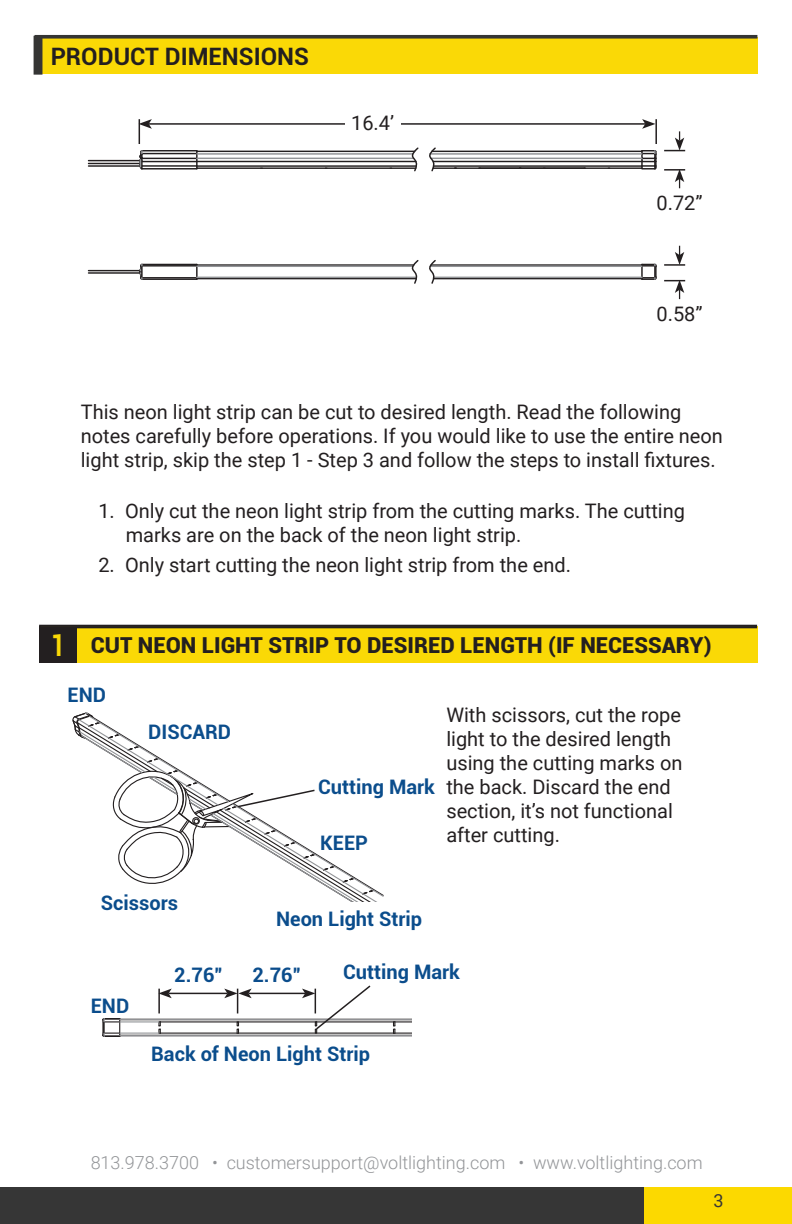
<style>
.page{position:relative;width:792px;height:1224px;background:#fff}
.page>*{position:absolute;margin:0;border:0;box-sizing:border-box;transform-origin:0 0}
.spec_numbers{font:700 30px "Roboto";color:#fad906;scale:.84 1}
.Safety_Heading{font:700 24px "Roboto";color:#231f20}
.t1{font:900 22px "Roboto";color:#231f20}
.t2{font:20px/24px "Roboto";color:#231f20}
.t3{font:700 20px "Roboto";color:#0b4d8c}
.copyright{font:300 18px "Roboto";color:#939598}
.t4{font:18px "Roboto";color:#363636}
</style>
<div class="page">
<svg style="left:236px;top:1021px;width:4px;height:13px"></svg>
<svg style="left:158px;top:1021px;width:3px;height:13px"></svg>
<hr style="left:317px;top:1021px;width:77px;height:1px;background:#231f20">
<hr style="left:238px;top:1021px;width:77px;height:1px;background:#231f20">
<hr style="left:160px;top:1021px;width:77px;height:1px;background:#231f20">
<svg style="left:392px;top:1021px;width:19px;height:13px"></svg>
<hr style="left:317px;top:1033px;width:77px;height:1px;background:#231f20">
<hr style="left:238px;top:1033px;width:77px;height:1px;background:#231f20">
<hr style="left:160px;top:1033px;width:77px;height:1px;background:#231f20">
<svg style="left:102px;top:1018px;width:19px;height:19px"></svg>
<hr style="left:120px;top:1021px;width:39px;height:1px;background:#939598">
<hr style="left:120px;top:1033px;width:39px;height:1px;background:#939598">
<hr style="left:120px;top:1019px;width:291px;height:1px;background:#939598">
<hr style="left:120px;top:1035px;width:291px;height:1px;background:#939598">
<div style="left:1px;top:1188px;width:644px;height:36px;background:#363636"></div>
<div style="left:645px;top:1188px;width:147px;height:36px;background:#fcd900"></div>
<hr style="left:169px;top:993px;width:58px;height:1px;background:#231f20">
<svg style="left:160px;top:989px;width:12px;height:9px"></svg>
<hr style="left:249px;top:993px;width:56px;height:1px;background:#231f20">
<hr style="left:158px;top:989px;width:2px;height:24px;background:#231f20">
<svg style="left:224px;top:989px;width:28px;height:24px"></svg>
<div style="left:38px;top:37px;width:719px;height:37px;background:#fad906"></div>
<div style="left:34px;top:36px;width:8px;height:39px;background:#353534"></div>
<div style="left:35px;top:35px;width:722px;height:4px;border:2px solid #353534"></div>
<hr style="left:432px;top:151px;width:210px;height:1px;background:#231f20">
<hr style="left:197px;top:151px;width:218px;height:1px;background:#231f20">
<hr style="left:434px;top:165px;width:208px;height:2px;background:#231f20">
<hr style="left:197px;top:165px;width:219px;height:2px;background:#231f20">
<hr style="left:610px;top:167px;width:32px;height:2px;background:#231f20">
<hr style="left:545px;top:167px;width:63px;height:2px;background:#231f20">
<hr style="left:521px;top:167px;width:63px;height:2px;background:#231f20">
<hr style="left:456px;top:167px;width:64px;height:2px;background:#231f20">
<hr style="left:433px;top:167px;width:22px;height:2px;background:#231f20">
<hr style="left:391px;top:167px;width:25px;height:2px;background:#231f20">
<hr style="left:327px;top:167px;width:63px;height:2px;background:#231f20">
<hr style="left:262px;top:167px;width:64px;height:2px;background:#231f20">
<hr style="left:197px;top:167px;width:64px;height:2px;background:#231f20">
<hr style="left:433px;top:161px;width:209px;height:1px;background:#231f20">
<hr style="left:197px;top:161px;width:219px;height:1px;background:#231f20">
<svg style="left:640px;top:150px;width:17px;height:20px"></svg>
<hr style="left:430px;top:153px;width:212px;height:2px;background:#939598">
<hr style="left:197px;top:153px;width:216px;height:2px;background:#939598">
<hr style="left:431px;top:158px;width:211px;height:1px;background:#939598">
<hr style="left:197px;top:158px;width:217px;height:1px;background:#939598">
<svg style="left:403px;top:147px;width:35px;height:25px"></svg>
<hr style="left:89px;top:270px;width:51px;height:1px;background:#231f20">
<hr style="left:89px;top:272px;width:51px;height:2px;background:#231f20">
<hr style="left:431px;top:264px;width:211px;height:2px;background:#231f20">
<hr style="left:197px;top:264px;width:217px;height:2px;background:#231f20">
<hr style="left:197px;top:278px;width:219px;height:1px;background:#231f20">
<hr style="left:434px;top:278px;width:208px;height:1px;background:#231f20">
<svg style="left:138px;top:263px;width:60px;height:17px"></svg>
<svg style="left:641px;top:263px;width:16px;height:17px"></svg>
<hr style="left:430px;top:266px;width:212px;height:1px;background:#939598">
<hr style="left:197px;top:266px;width:216px;height:1px;background:#939598">
<hr style="left:434px;top:277px;width:208px;height:1px;background:#939598">
<hr style="left:197px;top:277px;width:219px;height:1px;background:#939598">
<svg style="left:404px;top:260px;width:34px;height:24px"></svg>
<hr style="left:149px;top:123px;width:496px;height:2px;background:#231f20">
<svg style="left:642px;top:119px;width:13px;height:10px"></svg>
<div style="left:345px;top:114px;width:55px;height:18px;background:#fff"></div>
<svg style="left:675px;top:246px;width:9px;height:18px"></svg>
<svg style="left:675px;top:171px;width:9px;height:17px"></svg>
<hr style="left:655px;top:119px;width:2px;height:25px;background:#231f20">
<svg style="left:87px;top:119px;width:111px;height:51px"></svg>
<svg style="left:664px;top:131px;width:21px;height:20px"></svg>
<hr style="left:664px;top:264px;width:21px;height:2px;background:#231f20">
<hr style="left:664px;top:169px;width:21px;height:2px;background:#231f20">
<svg style="left:664px;top:280px;width:21px;height:19px"></svg>
<div style="left:46px;top:627px;width:711px;height:36px;background:#fad906"></div>
<div style="left:39px;top:627px;width:38px;height:36px;background:#231f20"></div>
<div style="left:39px;top:625px;width:718px;height:3px;border:2px solid #231f20"></div>
<svg style="left:72px;top:712px;width:312px;height:190px"></svg>
<svg style="left:302px;top:985px;width:70px;height:49px"></svg>
<p class="Safety_Heading" style="left:51px;top:40px;width:260px">PRODUCT DIMENSIONS</p>
<p class="t2" style="left:351px;top:110px;width:44px">16.4’</p>
<p class="t2" style="left:657px;top:190px;width:48px">0.72”</p>
<p class="t2" style="left:657px;top:302px;width:48px">0.58”</p>
<p class="t2" style="left:81px;top:400px;width:644px">This neon light strip can be cut to desired length. Read the following notes carefully before operations. If you would like to use the entire neon light strip, skip the step 1 - Step 3 and follow the steps to install fixtures.</p>
<p class="t2" style="left:126px;top:498px;width:561px;text-indent:-27px">1. Only cut the neon light strip from the cutting marks. The cutting marks are on the back of the neon light strip.</p>
<p class="t2" style="left:98px;top:552px;width:474px">2. Only start cutting the neon light strip from the end.</p>
<p class="spec_numbers" style="left:51px;top:624px;width:19px">1</p>
<p class="t1" style="left:91px;top:629px;width:622px">CUT NEON LIGHT STRIP TO DESIRED LENGTH (IF NECESSARY)</p>
<p class="t3" style="left:68px;top:681px;width:40px">END</p>
<p class="t3" style="left:148px;top:718px;width:84px">DISCARD</p>
<p class="t3" style="left:101px;top:889px;width:79px">Scissors</p>
<p class="t3" style="left:318px;top:773px;width:118px">Cutting Mark</p>
<p class="t3" style="left:320px;top:829px;width:49px">KEEP</p>
<p class="t2" style="left:446px;top:702px;width:238px">With scissors, cut the rope light to the desired length using the cutting marks on the back. Discard the end section, it’s not functional after cutting.</p>
<p class="t3" style="left:276px;top:905px;width:148px">Neon Light Strip</p>
<p class="t3" style="left:91px;top:992px;width:40px">END</p>
<p class="t3" style="left:174px;top:961px;width:50px">2.76”</p>
<p class="t3" style="left:252px;top:961px;width:50px">2.76”</p>
<p class="t3" style="left:343px;top:958px;width:118px">Cutting Mark</p>
<p class="t3" style="left:151px;top:1040px;width:220px">Back of Neon Light Strip</p>
<p class="copyright" style="left:91px;top:1150px;width:613px">813.978.3700 • customersupport@voltlighting.com • www.voltlighting.com</p>
<p class="t4" style="left:714px;top:1188px;width:12px">3</p>
</div>
